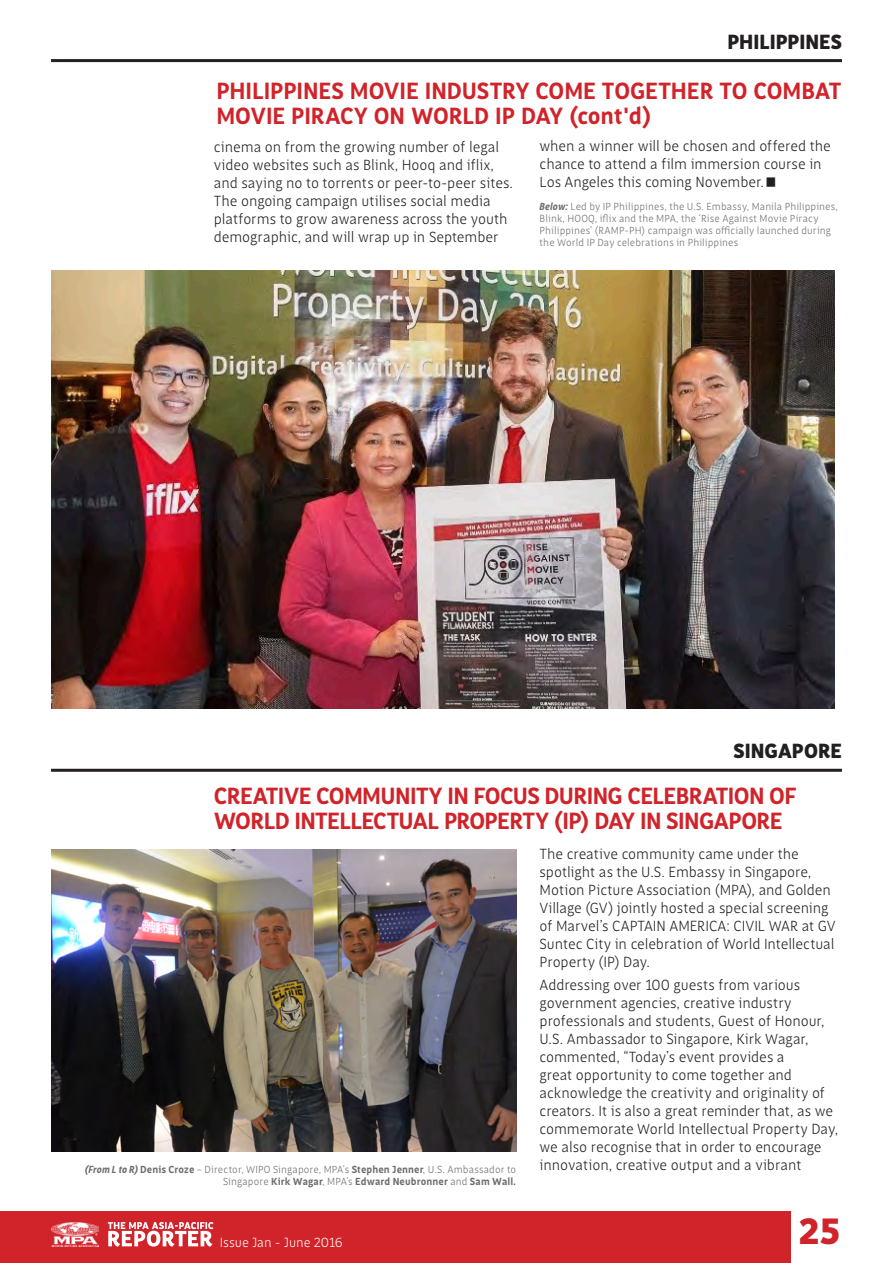
<style>
.page{position:relative;width:893px;height:1263px;background:#fff}
.page>*{position:absolute;margin:0;border:0;box-sizing:border-box;transform-origin:0 0}
.t1{font:900 37.5px "Saya FY";color:#d1232a}
.t2{font:700 24px/25.5px "Saya FY";letter-spacing:-.025em;color:#d1232a}
.t3{font:700 24px/25.5px "Saya FY";color:#d1232a}
.t4{font:900 21px "Saya FY";letter-spacing:-.01em;color:#231f20}
.t5{font:300 15px/18px "Saya FY";letter-spacing:-.005em;color:#231f20}
.t6{font:300 13.5px "Saya FY";letter-spacing:-.005em;color:#fff}
.t7{font:300 10.5px/12px "Saya FY";letter-spacing:.01em;color:#6c6d70}
.s1{font-weight:700;font-style:italic}
.s2{font-weight:700}
</style>
<div class="page">
<img style="left:51px;top:270px;width:784px;height:438px">
<img style="left:51px;top:850px;width:465px;height:302px">
<hr style="left:51px;top:769px;width:791px;height:3px;background:#231f20">
<hr style="left:51px;top:59px;width:791px;height:3px;background:#231f20">
<div style="left:0;top:1212px;width:791px;height:51px;background:#d1232a"></div>
<img style="left:51px;top:1222px;width:48px;height:24px">
<svg style="left:108px;top:1222px;width:105px;height:24px"></svg>
<h3 class="t4" style="left:727px;top:28px;width:84px">PHI LIPPINES</h3>
<h2 class="t3" style="left:216px;top:78px;width:627px">PHILIPPINES MOVIE INDUSTRY COME TOGETHER TO COMBAT<br>MOVIE PIRACY ON WORLD IP DAY (cont'd)</h2>
<p class="t5" style="left:214px;top:138px;width:301px">cinema on from the growing number of legal video websites such as Blink, Hooq and iflix, and saying no to torrents or peer-to-peer sites.<br>The ongoing campaign utilises social media platforms to grow awareness across the youth demographic, and will wrap up in September</p>
<p class="t5" style="left:540px;top:137px;width:293px">when a winner will be chosen and offered the chance to attend a film immersion course in<br>Los Angeles this coming November.</p>
<p class="t7" style="left:540px;top:200px;width:300px"><span class="s1">Below:</span> Led by IP Philippines, the U.S. Embassy, Manila Philippines, Blink, HOOQ, iflix and the MPA, the ‘Rise Against Movie Piracy Philippines’ (RAMP-PH) campaign was officially launched during the World IP Day celebrations in Philippines</p>
<h3 class="t4" style="left:733px;top:738px;width:108px">SINGAPORE</h3>
<h2 class="t2" style="left:214px;top:782px;width:584px">CREATIVE COMMUNITY IN FOCUS DURING CELEBRATION OF<br>WORLD INTELLECTUAL PROPERTY (IP) DAY IN SINGAPORE</h2>
<p class="t7" style="left:85px;top:1163px;width:433px;text-align:right"><span class="s1">(From L to R)</span> <span class="s2">Denis Croze</span> – Director, WIPO Singapore, MPA’s <span class="s2">Stephen Jenner</span>, U.S. Ambassador to<br>Singapore <span class="s2">Kirk Wagar</span>, MPA’s <span class="s2">Edward Neubronner</span> and <span class="s2">Sam Wall.</span></p>
<p class="t6" style="left:220px;top:1234px;width:124px">Issue Jan - June 2016</p>
<p class="t5" style="left:540px;top:845px;width:298px">The creative community came under the spotlight as the U.S. Embassy in Singapore, Motion Picture Association (MPA), and Golden Village (GV) jointly hosted a special screening of Marvel’s CAPTAIN AMERICA: CIVIL WAR at GV Suntec City in celebration of World Intellectual Property (IP) Day.</p>
<p class="t5" style="left:540px;top:975px;width:300px">Addressing over 100 guests from various government agencies, creative industry professionals and students, Guest of Honour, U.S. Ambassador to Singapore, Kirk Wagar, commented, “Today’s event provides a<br>great opportunity to come together and acknowledge the creativity and originality of creators. It is also a great reminder that, as we commemorate World Intellectual Property Day, we also recognise that in order to encourage innovation, creative output and a vibrant</p>
<h1 class="t1" style="left:799px;top:1208px;width:43px">25</h1>
</div>
